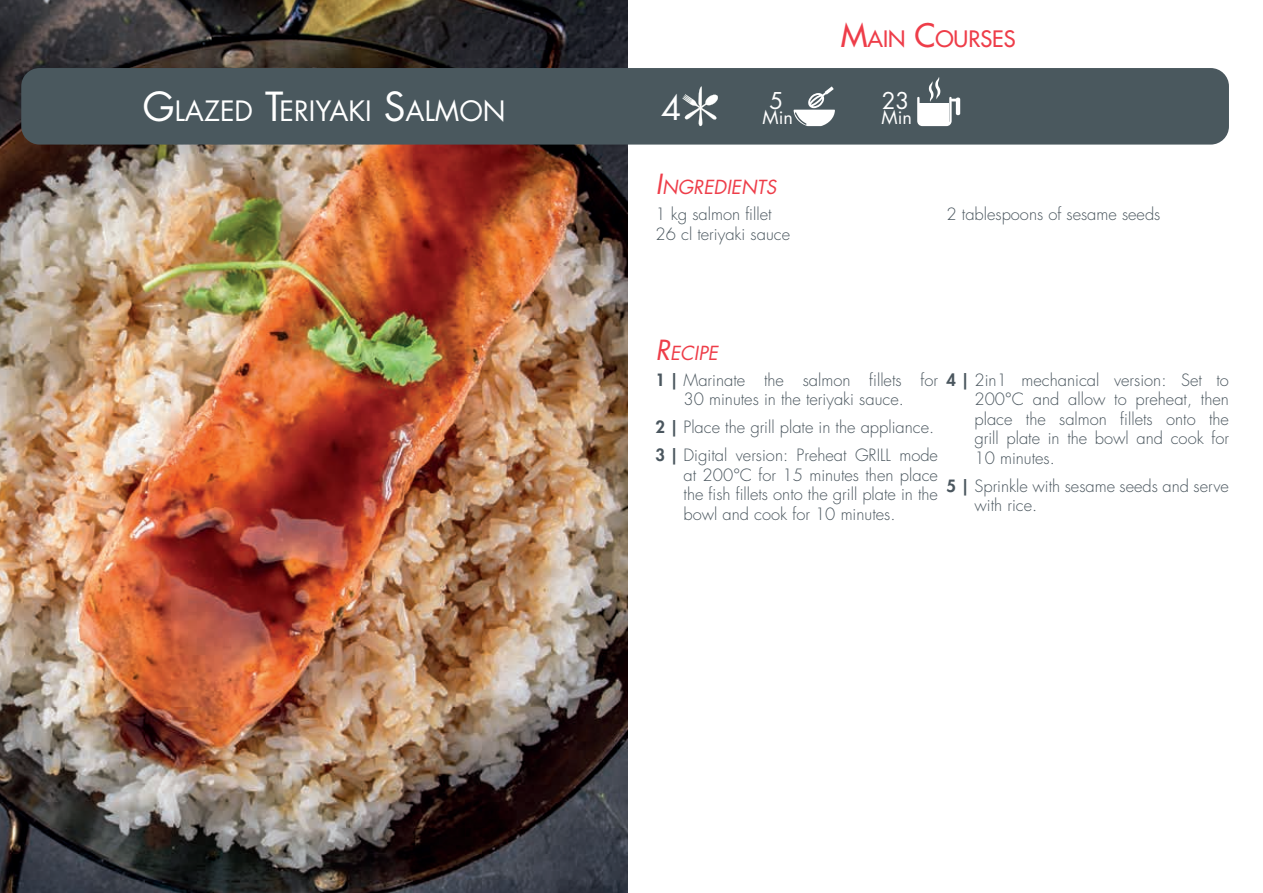
<style>
.page{position:relative;width:1263px;height:893px;background:#fff}
.page>*{position:absolute;margin:0;border:0;box-sizing:border-box;transform-origin:0 0}
.t1{font:39px "Futura Std";color:#fff}
.t2{font:33px "Futura Std";color:#fff}
.t3{font:27.3px "Futura Std";color:#fff}
.t4{font:22.5px "Futura Std";color:#fff}
.t5{font:500 22.05px "Futura Std";color:#ee3d49}
.t6{font:italic 18.9px "Futura Std";color:#ee3d49}
.t7{font:18px "Futura Std";color:#fff}
.t8{font:300 16.5px/19.5px "Futura Std";color:#4a565e}
.s1{font-size:31.5px}
.s2{font-size:39px}
.s3{font-size:27px}
.s4{font-weight:800}
</style>
<div class="page">
<img style="left:0;top:0;width:627px;height:893px">
<div style="left:21px;top:68px;width:1208px;height:77px;background:#4a585e;border-radius:18px"></div>
<svg style="left:794px;top:86px;width:41px;height:40px"></svg>
<hr style="left:956px;top:98px;width:4px;height:17px;background:#fff;border-radius:2px">
<svg style="left:917px;top:77px;width:39px;height:49px"></svg>
<svg style="left:682px;top:87px;width:36px;height:39px"></svg>
<h3 class="t5" style="left:841px;top:25px;width:175px"><span class="s1">M</span>AIN <span class="s1">C</span>OURSES</h3>
<h1 class="t1" style="left:143px;top:82px;width:31px">G</h1>
<h3 class="t4" style="left:882px;top:86px;width:29px">23</h3>
<h3 class="t3" style="left:175px;top:93px;width:332px">LAZED <span class="s2">T</span>ERIYAKI <span class="s2">S</span>ALMON</h3>
<h3 class="t4" style="left:769px;top:86px;width:15px">5</h3>
<h2 class="t2" style="left:661px;top:87px;width:22px">4</h2>
<p class="t7" style="left:762px;top:106px;width:32px">Min</p>
<p class="t7" style="left:881px;top:106px;width:32px">Min</p>
<p class="t6" style="left:656px;top:175px;width:122px"><span class="s3">I</span>NGREDIENTS</p>
<p class="t8" style="left:656px;top:205px;width:136px">1 kg salmon fillet<br>26 cl teriyaki sauce</p>
<p class="t8" style="left:946px;top:205px;width:215px">2 tablespoons of sesame seeds</p>
<p class="t6" style="left:656px;top:341px;width:64px"><span class="s3">R</span>ECIPE</p>
<p class="t8" style="left:656px;top:370px;width:284px;text-align:center"><span class="s4">1 |</span> Marinate the salmon fillets for<br>30 minutes in the teriyaki sauce.</p>
<p class="t8" style="left:656px;top:414px;width:284px;line-height:28px"><span class="s4">2 |</span> Place the grill plate in the appliance.<br><span class="s4">3 |</span> Digital version: Preheat GRILL mode</p>
<p class="t8" style="left:683px;top:465px;width:256px;text-align:justify">at 200°C for 15 minutes then place the fish fillets onto the grill plate in the bowl and cook for 10 minutes.</p>
<p class="t8" style="left:974px;top:370px;width:256px;text-align:justify;text-indent:-28px"><span class="s4">4 |</span> 2in1 mechanical version: Set to 200°C and allow to preheat, then place the salmon fillets onto the grill plate in the bowl and cook for 10 minutes.</p>
<p class="t8" style="left:974px;top:476px;width:256px;text-indent:-28px"><span class="s4">5 |</span> Sprinkle with sesame seeds and serve with rice.</p>
</div>
